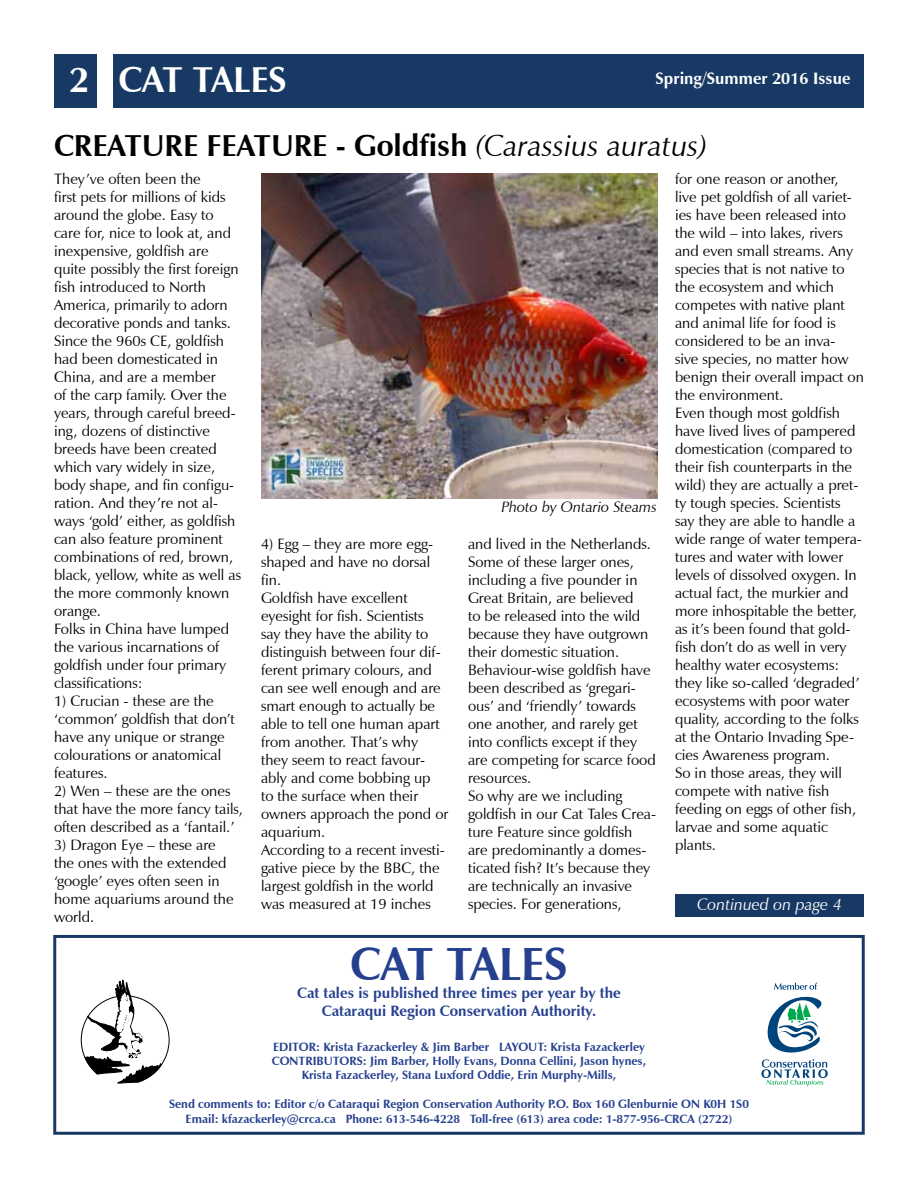
<style>
.page{position:relative;width:918px;height:1188px;background:#fff}
.page>*{position:absolute;margin:0;border:0;box-sizing:border-box;transform-origin:0 0}
.t1{font:700 46.5px "Zapf Humanist 601 BT";color:#25408f}
.t2{font:700 36px "Zapf Humanist 601 BT";color:#fff}
.t3{font:700 30.3px "Zapf Humanist 601 BT";color:#000}
.t4{font:700 16.5px "Zapf Humanist 601 BT";color:#fff}
.t5{font:italic 16.5px "Zapf Humanist 601 BT";color:#fff}
.t6{font:15px/18px "Zapf Humanist 601 BT";color:#000}
.t7{font:700 15px/18px "Zapf Humanist 601 BT";color:#25408f;text-align:center}
.t8{font:italic 15px "Zapf Humanist 601 BT";color:#000}
.t9{font:700 12px/14.4px "Zapf Humanist 601 BT";color:#25408f;text-align:center}
.s1{font-weight:400;font-style:italic}
</style>
<div class="page">
<div style="left:54px;top:54px;width:810px;height:54px;background:#193965"></div>
<div style="left:53px;top:935px;width:812px;height:200px;border:3px solid #193965"></div>
<svg style="left:761px;top:983px;width:67px;height:103px"></svg>
<svg style="left:80px;top:980px;width:90px;height:104px"></svg>
<img style="left:261px;top:174px;width:396px;height:324px">
<div style="left:675px;top:894px;width:189px;height:23px;background:#193965"></div>
<div style="left:98px;top:44px;width:15px;height:72px;background:#fff"></div>
<h2 class="t2" style="left:69px;top:58px;width:219px">2 CAT TALES</h2>
<p class="t4" style="left:656px;top:68px;width:197px">Spring/Summer 2016 Issue</p>
<h3 class="t3" style="left:54px;top:127px;width:655px">CREATURE FEATURE - Goldfish <span class="s1">(Carassius auratus)</span></h3>
<p class="t6" style="left:54px;top:170px;width:189px">They’ve often been the<br>first pets for millions of kids around the globe. Easy to care for, nice to look at, and inexpensive, goldfish are quite possibly the first foreign fish introduced to North<br>America, primarily to adorn decorative ponds and tanks.<br>Since the 960s CE, goldfish had been domesticated in<br>China, and are a member<br>of the carp family. Over the years, through careful breed&shy;ing, dozens of distinctive breeds have been created which vary widely in size, body shape, and fin configu&shy;ration. And they’re not al&shy;ways ‘gold’ either, as goldfish can also feature prominent combinations of red, brown, black, yellow, white as well as the more commonly known orange.<br>Folks in China have lumped the various incarnations of goldfish under four primary classifications:</p>
<p class="t6" style="left:54px;top:692px;width:182px">1) Crucian - these are the ‘common’ goldfish that don’t have any unique or strange colourations or anatomical features.</p>
<p class="t6" style="left:54px;top:782px;width:190px">2) Wen – these are the ones that have the more fancy tails, often described as a ‘fantail.’</p>
<p class="t6" style="left:54px;top:836px;width:181px">3) Dragon Eye – these are the ones with the extended ‘google’ eyes often seen in home aquariums around the world.</p>
<p class="t6" style="left:675px;top:170px;width:191px">for one reason or another, live pet goldfish of all variet&shy;ies have been released into the wild – into lakes, rivers and even small streams. Any species that is not native to the ecosystem and which competes with native plant and animal life for food is considered to be an inva-<br>sive species, no matter how benign their overall impact on the environment.<br>Even though most goldfish have lived lives of pampered domestication (compared to their fish counterparts in the wild) they are actually a pret&shy;ty tough species. Scientists<br>say they are able to handle a wide range of water tempera&shy;tures and water with lower levels of dissolved oxygen. In actual fact, the murkier and more inhospitable the better, as it’s been found that gold&shy;fish don’t do as well in very healthy water ecosystems: they like so-called ‘degraded’ ecosystems with poor water quality, according to the folks at the Ontario Invading Spe&shy;cies Awareness program.<br>So in those areas, they will compete with native fish feeding on eggs of other fish, larvae and some aquatic plants.</p>
<p class="t8" style="left:501px;top:498px;width:157px">Photo by Ontario Steams</p>
<p class="t6" style="left:261px;top:535px;width:189px">4) Egg – they are more egg&shy;shaped and have no dorsal fin.<br>Goldfish have excellent eyesight for fish. Scientists<br>say they have the ability to distinguish between four dif&shy;ferent primary colours, and can see well enough and are smart enough to actually be able to tell one human apart from another. That’s why they seem to react favour&shy;ably and come bobbing up<br>to the surface when their owners approach the pond or aquarium.<br>According to a recent investi&shy;gative piece by the BBC, the largest goldfish in the world was measured at 19 inches</p>
<p class="t6" style="left:468px;top:535px;width:190px">and lived in the Netherlands.<br>Some of these larger ones, including a five pounder in<br>Great Britain, are believed<br>to be released into the wild because they have outgrown their domestic situation.<br>Behaviour-wise goldfish have been described as ‘gregari&shy;ous’ and ‘friendly’ towards one another, and rarely get into conflicts except if they are competing for scarce food resources.<br>So why are we including goldfish in our Cat Tales Crea&shy;ture Feature since goldfish<br>are predominantly a domes&shy;ticated fish? It’s because they are technically an invasive species. For generations,</p>
<p class="t5" style="left:697px;top:894px;width:146px">Continued on page 4</p>
<h1 class="t1" style="left:350px;top:936px;width:219px">CAT TALES</h1>
<p class="t7" style="left:297px;top:984px;width:325px">Cat tales is published three times per year by the<br>Cataraqui Region Conservation Authority.</p>
<p class="t9" style="left:272px;top:1039px;width:376px">EDITOR: Krista Fazackerley &amp; Jim Barber LAYOUT: Krista Fazackerley<br>CONTRIBUTORS: Jim Barber, Holly Evans, Donna Cellini, Jason hynes,<br>Krista Fazackerley, Stana Luxford Oddie, Erin Murphy-Mills,</p>
<p class="t9" style="left:169px;top:1097px;width:581px">Send comments to: Editor c/o Cataraqui Region Conservation Authority P.O. Box 160 Glenburnie ON K0H 1S0<br>Email: kfazackerley@crca.ca Phone: 613-546-4228 Toll-free (613) area code: 1-877-956-CRCA (2722)</p>
</div>
